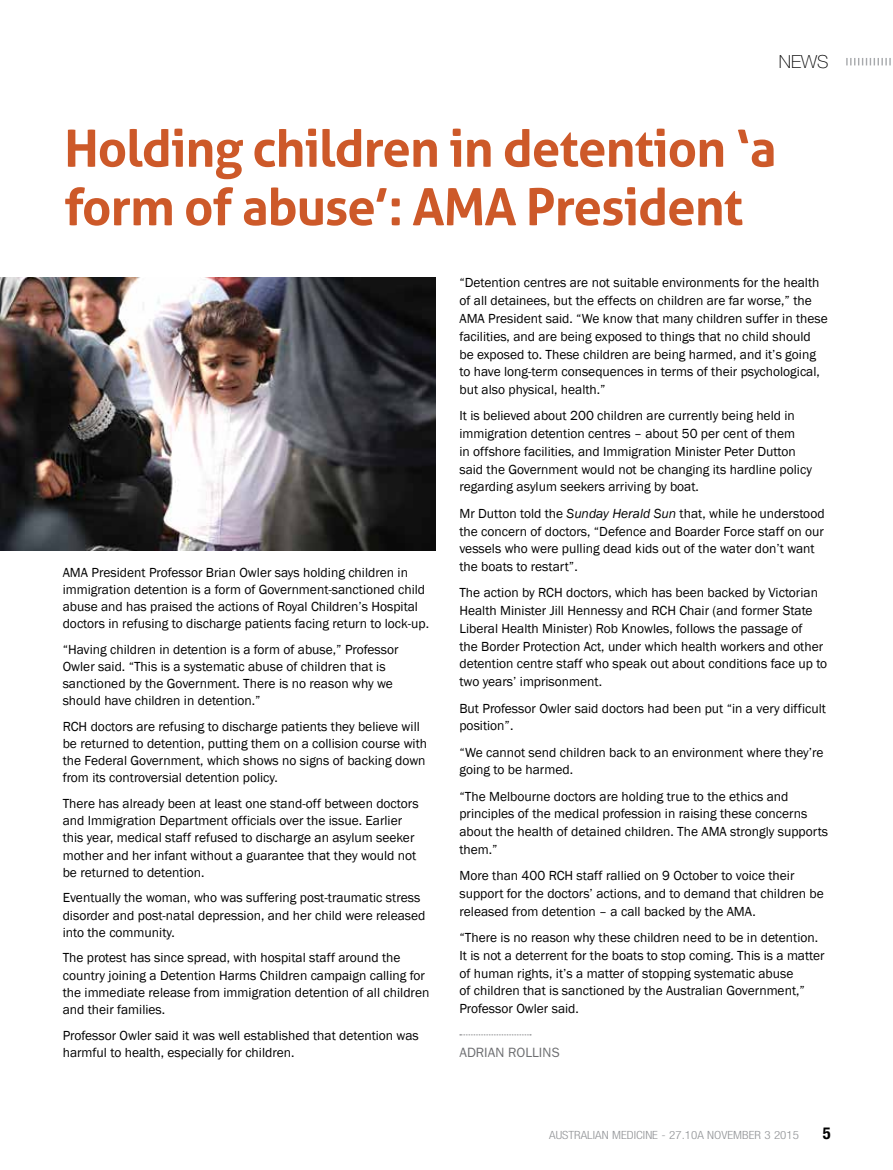
<style>
.page{position:relative;width:893px;height:1170px;background:#fff}
.page>*{position:absolute;margin:0;border:0;box-sizing:border-box;transform-origin:0 0}
.t1{font:700 51px/58.5px "Aller";letter-spacing:-.02em;color:#cd5929}
.t2{font:100 18px "Helvetica Neue";color:#000}
.t3{font:700 condensed 16.5px "Helvetica Neue";color:#000}
.t4{font:13.5px/17.7px "Franklin Gothic";color:#000}
.t5{font:13.5px "ITC Franklin Gothic Std";color:#6d6e71}
.t6{font:300 condensed 11.25px "Helvetica Neue";color:#939598;scale:1.15 1}
.s1{font-style:italic}
</style>
<div class="page">
<svg style="left:846px;top:58px;width:45px;height:7px"></svg>
<svg style="left:460px;top:1034px;width:71px;height:1px"></svg>
<img style="left:1px;top:278px;width:434px;height:272px">
<h2 class="t2" style="left:779px;top:52px;width:51px">NEWS</h2>
<h1 class="t1" style="left:64px;top:119px;width:714px">Holding children in detention ‘a form of abuse’: AMA President</h1>
<p class="t4" style="left:63px;top:564px;width:368px;line-height:17.1px">AMA President Professor Brian Owler says holding children in immigration detention is a form of Government-sanctioned child abuse and has praised the actions of Royal Children’s Hospital doctors in refusing to discharge patients facing return to lock-up.</p>
<p class="t4" style="left:63px;top:641px;width:337px;line-height:17.1px">“Having children in detention is a form of abuse,” Professor Owler said. “This is a systematic abuse of children that is sanctioned by the Government. There is no reason why we should have children in detention.”</p>
<p class="t4" style="left:63px;top:718px;width:366px;line-height:17.1px">RCH doctors are refusing to discharge patients they believe will be returned to detention, putting them on a collision course with the Federal Government, which shows no signs of backing down from its controversial detention policy.</p>
<p class="t4" style="left:63px;top:795px;width:357px;line-height:17.1px">There has already been at least one stand-off between doctors and Immigration Department officials over the issue. Earlier this year, medical staff refused to discharge an asylum seeker mother and her infant without a guarantee that they would not be returned to detention.</p>
<p class="t4" style="left:63px;top:889px;width:364px;line-height:17.1px">Eventually the woman, who was suffering post-traumatic stress disorder and post-natal depression, and her child were released into the community.</p>
<p class="t4" style="left:63px;top:949px;width:368px;line-height:17.1px">The protest has since spread, with hospital staff around the country joining a Detention Harms Children campaign calling for the immediate release from immigration detention of all children and their families.</p>
<p class="t4" style="left:63px;top:1026px;width:358px;line-height:17.1px">Professor Owler said it was well established that detention was harmful to health, especially for children.</p>
<p class="t4" style="left:459px;top:274px;width:370px">“Detention centres are not suitable environments for the health of all detainees, but the effects on children are far worse,” the AMA President said. “We know that many children suffer in these facilities, and are being exposed to things that no child should be exposed to. These children are being harmed, and it’s going to have long-term consequences in terms of their psychological, but also physical, health.”</p>
<p class="t4" style="left:459px;top:407px;width:354px">It is believed about 200 children are currently being held in immigration detention centres – about 50 per cent of them<br>in offshore facilities, and Immigration Minister Peter Dutton said the Government would not be changing its hardline policy regarding asylum seekers arriving by boat.</p>
<p class="t4" style="left:459px;top:504px;width:367px">Mr Dutton told the <span class="s1">Sunday Herald Sun</span> that, while he understood the concern of doctors, “Defence and Boarder Force staff on our vessels who were pulling dead kids out of the water don’t want the boats to restart”.</p>
<p class="t4" style="left:459px;top:584px;width:369px">The action by RCH doctors, which has been backed by Victorian Health Minister Jill Hennessy and RCH Chair (and former State Liberal Health Minister) Rob Knowles, follows the passage of<br>the Border Protection Act, under which health workers and other detention centre staff who speak out about conditions face up to two years’ imprisonment.</p>
<p class="t4" style="left:459px;top:699px;width:368px">But Professor Owler said doctors had been put “in a very difficult position”.</p>
<p class="t4" style="left:459px;top:743px;width:366px">“We cannot send children back to an environment where they’re going to be harmed.</p>
<p class="t4" style="left:459px;top:787px;width:370px">“The Melbourne doctors are holding true to the ethics and principles of the medical profession in raising these concerns about the health of detained children. The AMA strongly supports them.”</p>
<p class="t4" style="left:459px;top:867px;width:366px">More than 400 RCH staff rallied on 9 October to voice their support for the doctors’ actions, and to demand that children be released from detention – a call backed by the AMA.</p>
<p class="t4" style="left:459px;top:929px;width:367px">“There is no reason why these children need to be in detention.<br>It is not a deterrent for the boats to stop coming. This is a matter of human rights, it’s a matter of stopping systematic abuse<br>of children that is sanctioned by the Australian Government,” Professor Owler said.</p>
<p class="t5" style="left:459px;top:1044px;width:102px">ADRIAN ROLLINS</p>
<p class="t6" style="left:549px;top:1128px;width:219px">AUSTRALIAN MEDICINE - 27.10A NOVEMBER 3 2015</p>
<p class="t3" style="left:823px;top:1122px;width:9px">5</p>
</div>
